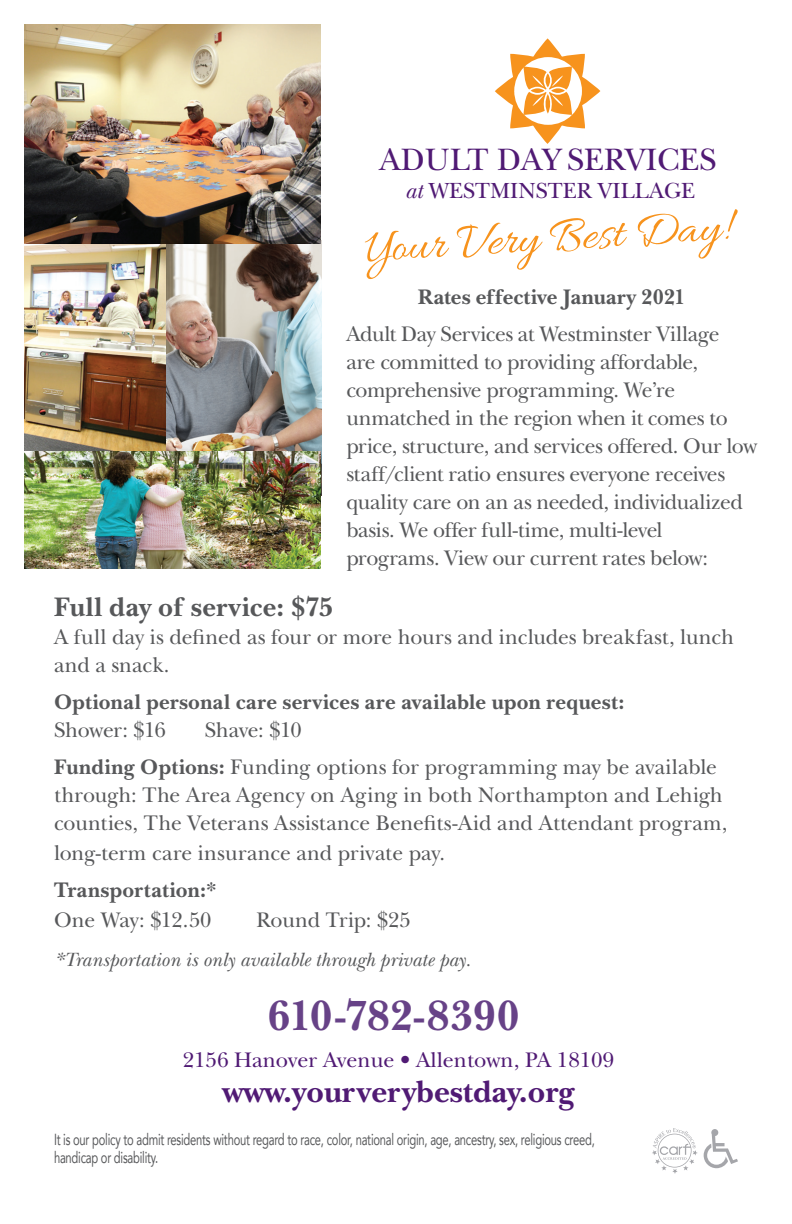
<style>
.page{position:relative;width:792px;height:1224px;background:#fff}
.page>*{position:absolute;margin:0;border:0;box-sizing:border-box;transform-origin:0 0}
.t1{font:49.6px "Allura";color:#f7931d}
.t2{font:700 44px "New Baskerville";letter-spacing:-.005em;color:#674287}
.t3{font:32.4px "New Baskerville";color:#501a74}
.t4{font:700 32px "New Baskerville";color:#501a74}
.t5{font:700 28px "New Baskerville";letter-spacing:.01em;color:#57585a}
.t6{font:22.8px "New Baskerville";color:#501a74}
.t7{font:22px/28px "New Baskerville";letter-spacing:-.01em;color:#57585a}
.t8{font:700 22px/28px "New Baskerville";letter-spacing:.01em;color:#57585a}
.t9{font:22px "New Baskerville";color:#501a74}
.t10{font:italic 20px "New Baskerville";letter-spacing:.005em;color:#57585a}
.t11{font:16px/18px "Avenir";letter-spacing:-.02em;color:#57585a;scale:.7 1}
.s1{font-style:italic}
.s2{font-weight:400}
.s3{font-weight:700}
</style>
<div class="page">
<svg style="left:495px;top:38px;width:105px;height:106px"></svg>
<img style="left:166px;top:240px;width:155px;height:255px">
<img style="left:24px;top:244px;width:142px;height:208px">
<img style="left:24px;top:24px;width:296px;height:220px">
<img style="left:24px;top:452px;width:296px;height:116px">
<svg style="left:704px;top:1129px;width:34px;height:39px"></svg>
<svg style="left:652px;top:1128px;width:46px;height:46px"></svg>
<p class="t3" style="left:380px;top:140px;width:338px">ADULT DAY SERVICES</p>
<p class="t1" style="left:363px;top:222px;width:366px;rotate:-4deg">Your Very Best Day!</p>
<p class="t8" style="left:418px;top:283px;width:269px">Rates effective January 2021</p>
<p class="t7" style="left:346px;top:319px;width:412px">Adult Day Services at Westminster Village<br>are committed to providing affordable, comprehensive programming. We’re unmatched in the region when it comes to price, structure, and services offered. Our low staff/client ratio ensures everyone receives quality care on an as needed, individualized basis. We offer full-time, multi-level programs. View our current rates below:</p>
<p class="t6" style="left:405px;top:177px;width:292px"><span class="s1">at</span> WESTMINSTER VILLAGE</p>
<p class="t5" style="left:54px;top:591px;width:281px">Full day of service: $75</p>
<p class="t7" style="left:54px;top:623px;width:682px">A full day is defined as four or more hours and includes breakfast, lunch and a snack.</p>
<p class="t8" style="left:54px;top:688px;width:572px">Optional personal care services are available upon request:<br><span class="s2">Shower: $16</span></p>
<p class="t7" style="left:205px;top:716px;width:98px">Shave: $10</p>
<p class="t7" style="left:54px;top:753px;width:675px"><span class="s3">Funding Options:</span> Funding options for programming may be available through: The Area Agency on Aging in both Northampton and Lehigh counties, The Veterans Assistance Benefits-Aid and Attendant program,</p>
<p class="t7" style="left:54px;top:839px;width:393px">long-term care insurance and private pay.</p>
<p class="t8" style="left:54px;top:875px;width:165px;line-height:30px">Transportation:*<br><span class="s2">One Way: $12.50</span></p>
<p class="t7" style="left:256px;top:906px;width:156px">Round Trip: $25</p>
<p class="t10" style="left:54px;top:948px;width:419px">*Transportation is only available through private pay.</p>
<p class="t2" style="left:268px;top:990px;width:253px">610-782-8390</p>
<p class="t9" style="left:183px;top:1046px;width:433px">2156 Hanover Avenue • Allentown, PA 18109</p>
<p class="t4" style="left:222px;top:1073px;width:354px">www.yourverybestday.org</p>
<p class="t11" style="left:54px;top:1130px;width:774px">It is our policy to admit residents without regard to race, color, national origin, age, ancestry, sex, religious creed, handicap or disability.</p>
</div>
